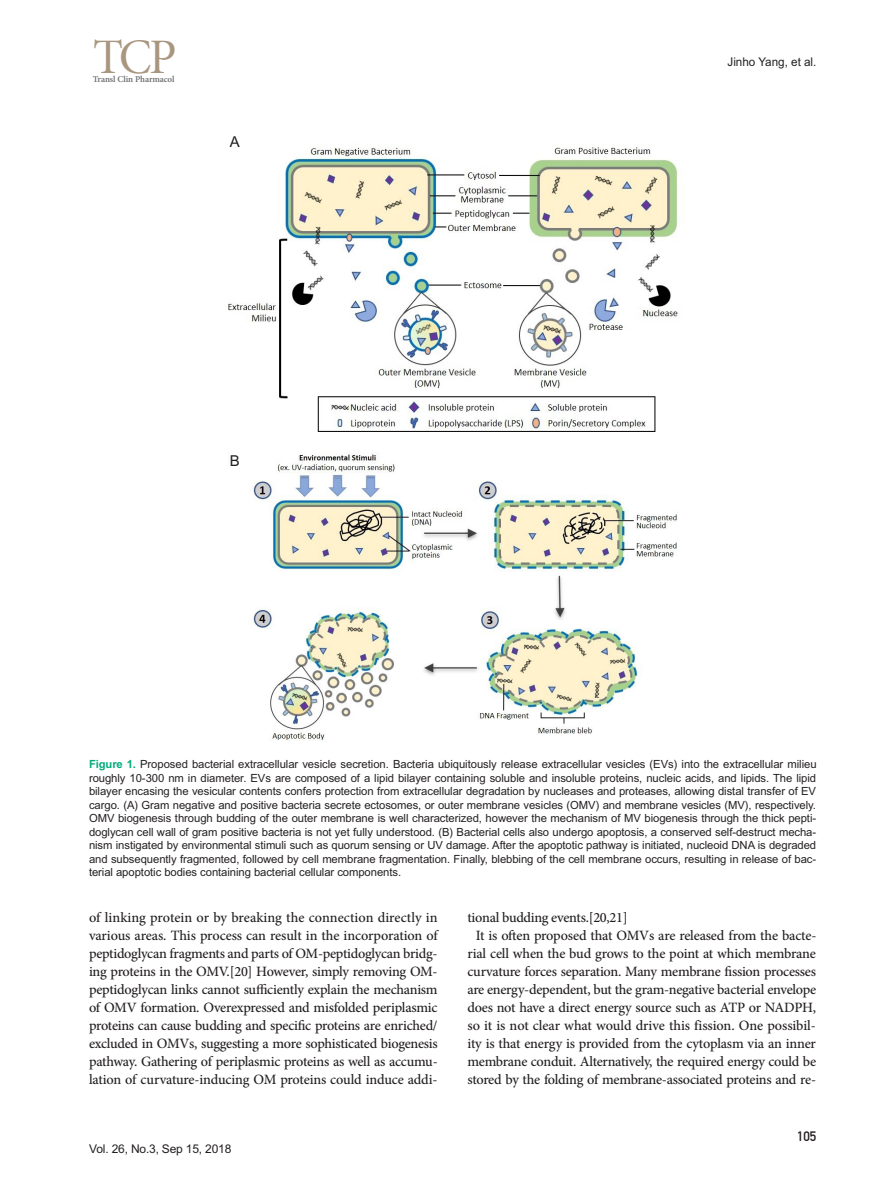
<style>
.page{position:relative;width:893px;height:1191px;background:#fff}
.page>*{position:absolute;margin:0;border:0;box-sizing:border-box;transform-origin:0 0}
.t1{font:49.65px "Minion Pro Subh";color:#a9967f}
.t2{font:15px "Arial MT Std";color:#231f20}
.t3{font:500 14.25px/18px "Minion Pro";letter-spacing:-.02em;color:#231f20;text-align:justify}
.t4{font:13.5px "DIN 1451 Mittelschrift Regular";color:#231f20}
.t5{font:12px "Arial MT Std";letter-spacing:-.015em;color:#231f20}
.t6{font:11.25px/13.5px "Arial MT Std";letter-spacing:-.005em;color:#231f20;text-align:justify}
.t7{font:600 9px "Minion Pro";letter-spacing:-.01em;color:#6c6d70}
.s1{font-weight:700;color:#00ac7c}
</style>
<div class="page">
<img style="left:228px;top:147px;width:450px;height:285px">
<img style="left:231px;top:452px;width:447px;height:289px">
<div style="left:230px;top:134px;width:33px;height:25px;background:#fff"></div>
<div style="left:230px;top:453px;width:33px;height:25px;background:#fff"></div>
<h1 class="t1" style="left:93px;top:28px;width:85px">TCP</h1>
<p class="t7" style="left:93px;top:73px;width:83px">Transl Clin Pharmacol</p>
<h2 class="t2" style="left:230px;top:133px;width:12px">A</h2>
<h2 class="t2" style="left:230px;top:452px;width:12px">B</h2>
<p class="t5" style="left:728px;top:55px;width:90px">Jinho Yang, et al.</p>
<p class="t6" style="left:89px;top:757px;width:729px"><span class="s1">Figure 1.</span> Proposed bacterial extracellular vesicle secretion. Bacteria ubiquitously release extracellular vesicles (EVs) into the extracellular milieu roughly 10-300 nm in diameter. EVs are composed of a lipid bilayer containing soluble and insoluble proteins, nucleic acids, and lipids. The lipid bilayer encasing the vesicular contents confers protection from extracellular degradation by nucleases and proteases, allowing distal transfer of EV cargo. (A) Gram negative and positive bacteria secrete ectosomes, or outer membrane vesicles (OMV) and membrane vesicles (MV), respectively.<br>OMV biogenesis through budding of the outer membrane is well characterized, however the mechanism of MV biogenesis through the thick pepti&shy;doglycan cell wall of gram positive bacteria is not yet fully understood. (B) Bacterial cells also undergo apoptosis, a conserved self-destruct mecha&shy;nism instigated by environmental stimuli such as quorum sensing or UV damage. After the apoptotic pathway is initiated, nucleoid DNA is degraded and subsequently fragmented, followed by cell membrane fragmentation. Finally, blebbing of the cell membrane occurs, resulting in release of bac&shy;terial apoptotic bodies containing bacterial cellular components.</p>
<p class="t3" style="left:89px;top:908px;width:350px">of linking protein or by breaking the connection directly in various areas. This process can result in the incorporation of peptidoglycan fragments and parts of OM-peptidoglycan bridg&shy;ing proteins in the OMV.[20] However, simply removing OM&shy;peptidoglycan links cannot sufficiently explain the mechanism of OMV formation. Overexpressed and misfolded periplasmic proteins can cause budding and specific proteins are enriched/ excluded in OMVs, suggesting a more sophisticated biogenesis pathway. Gathering of periplasmic proteins as well as accumu&shy;lation of curvature-inducing OM proteins could induce addi-</p>
<p class="t3" style="left:467px;top:908px;width:162px">tional budding events.[20,21]</p>
<p class="t3" style="left:476px;top:926px;width:342px">It is often proposed that OMVs are released from the bacte-</p>
<p class="t3" style="left:467px;top:944px;width:350px">rial cell when the bud grows to the point at which membrane</p>
<p class="t3" style="left:467px;top:962px;width:350px">curvature forces separation. Many membrane fission processes</p>
<p class="t3" style="left:467px;top:980px;width:350px">are energy-dependent, but the gram-negative bacterial envelope</p>
<p class="t3" style="left:467px;top:998px;width:350px">does not have a direct energy source such as ATP or NADPH,</p>
<p class="t3" style="left:467px;top:1016px;width:350px">so it is not clear what would drive this fission. One possibil-</p>
<p class="t3" style="left:467px;top:1034px;width:350px">ity is that energy is provided from the cytoplasm via an inner</p>
<p class="t3" style="left:467px;top:1052px;width:350px">membrane conduit. Alternatively, the required energy could be</p>
<p class="t3" style="left:467px;top:1070px;width:350px">stored by the folding of membrane-associated proteins and re-</p>
<p class="t5" style="left:89px;top:1141px;width:144px">Vol. 26, No.3, Sep 15, 2018</p>
<p class="t4" style="left:797px;top:1128px;width:21px">105</p>
</div>
